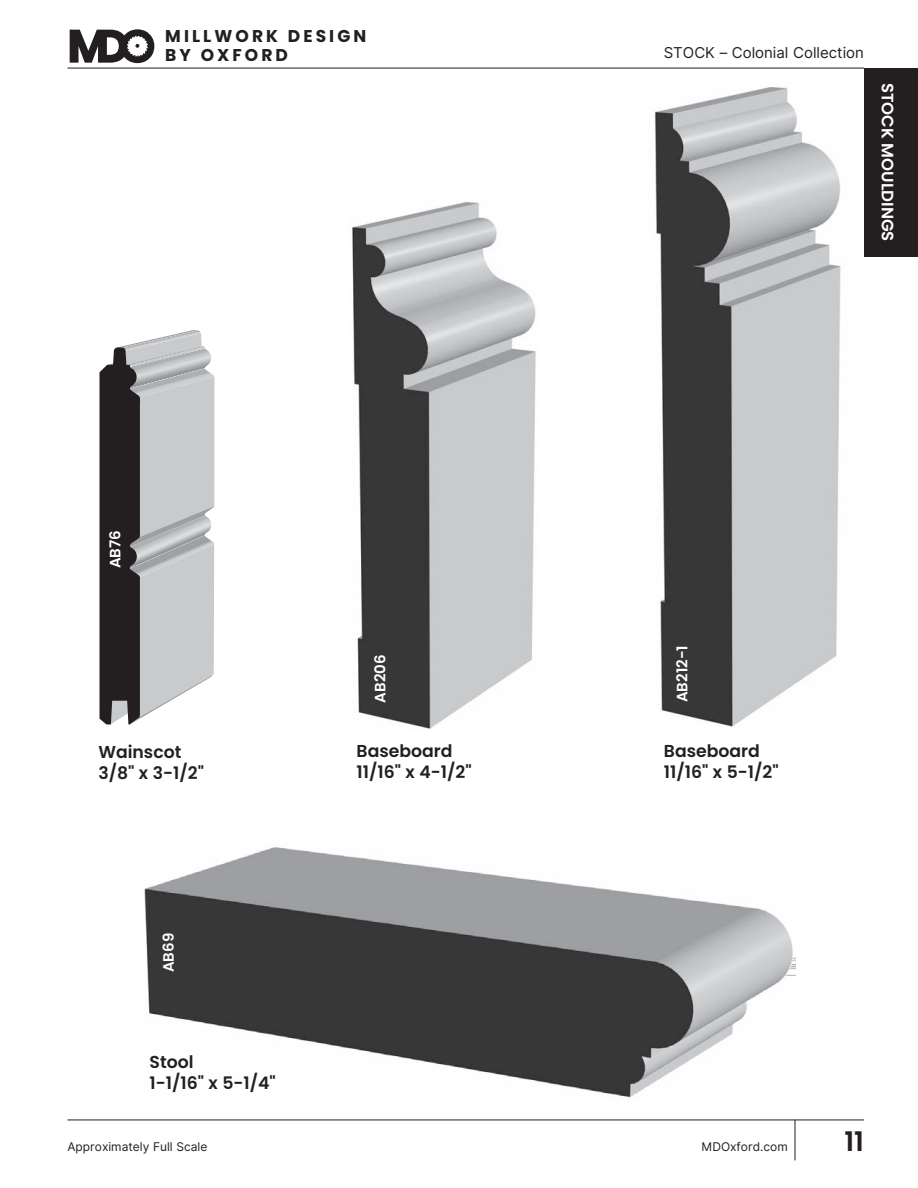
<style>
.page{position:relative;width:918px;height:1188px;background:#fff}
.page>*{position:absolute;margin:0;border:0;box-sizing:border-box;transform-origin:0 0}
.t1{font:600 27px "Poppins";color:#231f20}
.t2{font:600 17.25px/20.7px "Poppins";color:#231f20}
.t3{font:700 17.1px/19.4px "Poppins";letter-spacing:.18em;color:#231f20}
.t4{font:600 16.5px "Poppins";color:#fff}
.t5{font:15px "Inter";color:#231f20}
.t6{font:600 15px "Poppins";color:#fff}
.t7{font:12px "Inter";color:#231f20}
</style>
<div class="page">
<hr style="left:68px;top:68px;width:796px;height:1px;background:#231f20">
<svg style="left:70px;top:29px;width:84px;height:34px"></svg>
<hr style="left:68px;top:1120px;width:796px;height:1px;background:#231f20">
<hr style="left:795px;top:1120px;width:1px;height:40px;background:#231f20">
<img style="left:654px;top:87px;width:187px;height:640px">
<img style="left:352px;top:202px;width:184px;height:527px">
<img style="left:144px;top:847px;width:651px;height:251px">
<svg style="left:100px;top:330px;width:114px;height:394px;background:#989899"></svg>
<div style="left:864px;top:68px;width:54px;height:189px;background:#231f20"></div>
<p class="t3" style="left:165px;top:27px;width:203px">MILLWORK DESIGN<br>BY OXFORD</p>
<p class="t6" style="left:106px;top:568px;width:40px;rotate:-90deg">AB76</p>
<p class="t6" style="left:371px;top:703px;width:50px;rotate:-90deg">AB206</p>
<p class="t2" style="left:98px;top:742px;width:107px">Wainscot<br>3/8" x 3-1/2"</p>
<p class="t6" style="left:159px;top:972px;width:41px;rotate:-90deg">AB69</p>
<p class="t2" style="left:150px;top:1052px;width:128px">Stool<br>1-1/16" x 5-1/4"</p>
<p class="t7" style="left:68px;top:1138px;width:141px">Approximately Full Scale</p>
<p class="t2" style="left:357px;top:741px;width:117px">Baseboard<br>11/16" x 4-1/2"</p>
<p class="t5" style="left:664px;top:43px;width:202px">STOCK – Colonial Collection</p>
<p class="t4" style="left:898px;top:83px;width:160px;rotate:90deg">STOCK MOULDINGS</p>
<p class="t6" style="left:673px;top:702px;width:59px;rotate:-90deg">AB212-1</p>
<p class="t2" style="left:664px;top:741px;width:116px">Baseboard<br>11/16" x 5-1/2"</p>
<p class="t7" style="left:701px;top:1140px;width:88px">MDOxford.com</p>
<h1 class="t1" style="left:844px;top:1126px;width:21px">11</h1>
</div>
